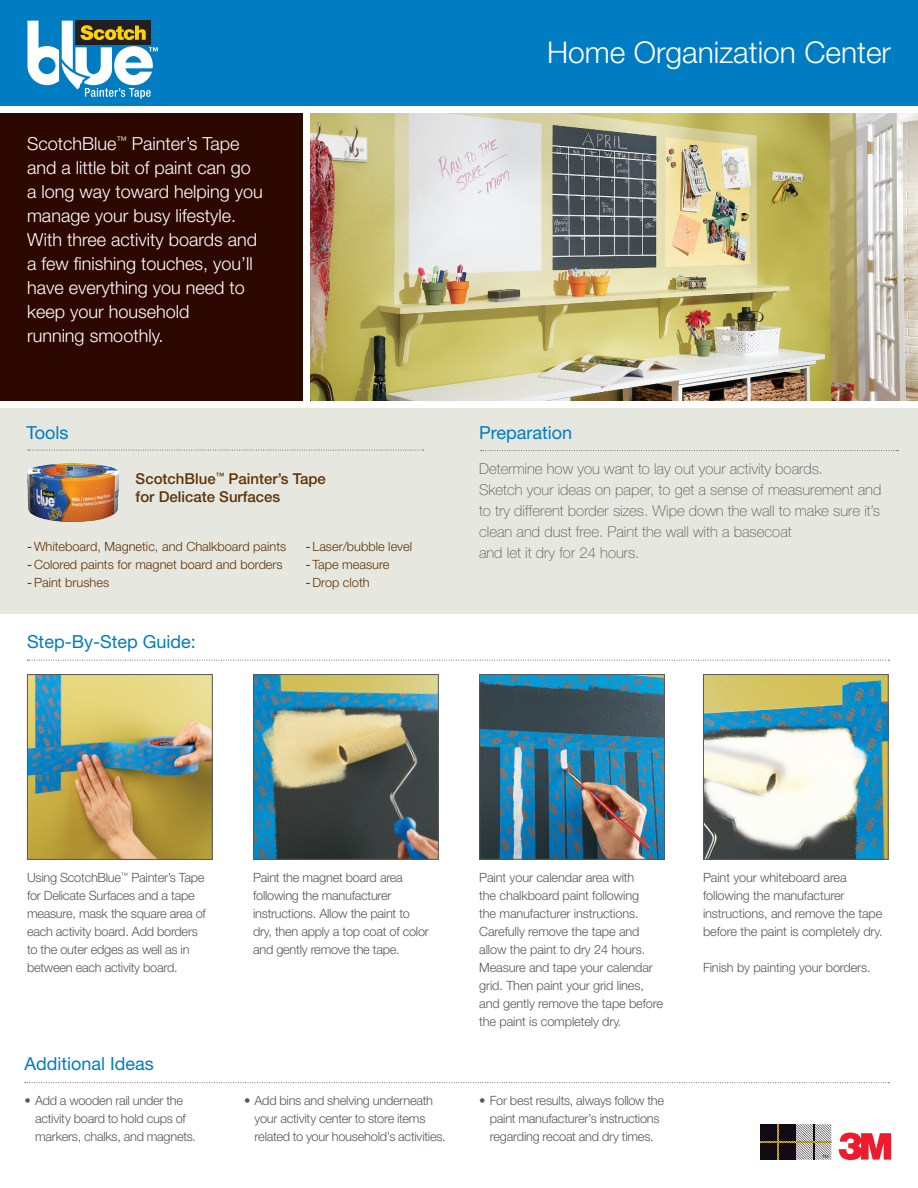
<style>
.page{position:relative;width:918px;height:1188px;background:#fff}
.page>*{position:absolute;margin:0;border:0;box-sizing:border-box;transform-origin:0 0}
.t1{font:300 30px "Helvetica Neue LT Std";color:#fff}
.t2{font:300 18px/24px "Helvetica Neue LT Std";color:#fff}
.t3{font:18px "Helvetica Neue LT Std";color:#007cc2}
.preparation_text_bul{font:100 15px/21px "Helvetica Neue LT Std";color:#57585a;text-align:justify}
.Tape_You_Need_Style{font:500 15px "Helvetica Neue LT Std";color:#5e3307}
.Step_copy{font:300 12.75px/18px "Helvetica Neue LT Std";letter-spacing:-.015em;color:#57585a}
.t4{font:300 12.75px "Helvetica Neue LT Std";color:#5e3307}
.t5{font:4.2px "Helvetica Neue";color:#231f20}
.s1{font-weight:400}
</style>
<div class="page">
<svg style="left:839px;top:1133px;width:52px;height:27px"></svg>
<hr style="left:796px;top:1141px;width:36px;height:2px;background:#fed105">
<svg style="left:760px;top:1124px;width:71px;height:36px;background:#6a625b"></svg>
<div style="left:0;top:399px;width:918px;height:215px;background:#e6e7df"></div>
<div style="left:0;top:107px;width:306px;height:293px;background:#2c0800"></div>
<img style="left:310px;top:113px;width:608px;height:288px">
<div style="left:0;top:0;width:918px;height:107px;background:#007cc2"></div>
<div style="left:0;top:107px;width:918px;height:6px;background:#fff"></div>
<div style="left:303px;top:109px;width:7px;height:295px;background:#fff"></div>
<svg style="left:27px;top:21px;width:131px;height:78px"></svg>
<img style="left:255px;top:676px;width:182px;height:182px">
<div style="left:253px;top:674px;width:186px;height:186px;border:1px solid #57585a"></div>
<img style="left:29px;top:676px;width:182px;height:182px">
<div style="left:27px;top:674px;width:186px;height:186px;border:1px solid #57585a"></div>
<img style="left:481px;top:676px;width:182px;height:182px">
<div style="left:479px;top:674px;width:186px;height:186px;border:1px solid #57585a"></div>
<img style="left:705px;top:676px;width:182px;height:182px">
<div style="left:703px;top:674px;width:186px;height:186px;border:1px solid #57585a"></div>
<div style="left:0;top:401px;width:918px;height:6px;background:#fff"></div>
<svg style="left:27px;top:660px;width:862px;height:1px"></svg>
<svg style="left:25px;top:1082px;width:864px;height:1px"></svg>
<svg style="left:28px;top:450px;width:396px;height:1px"></svg>
<svg style="left:481px;top:450px;width:417px;height:1px"></svg>
<img style="left:27px;top:464px;width:91px;height:57px">
<p class="t2" style="left:27px;top:131px;width:237px">ScotchBlue<sup>™</sup> Painter’s Tape and a little bit of paint can go a long way toward helping you manage your busy lifestyle.<br>With three activity boards and a few finishing touches, you’ll have everything you need to keep your household</p>
<p class="t2" style="left:27px;top:323px;width:138px">running smoothly.</p>
<p class="t3" style="left:27px;top:422px;width:43px">Tools</p>
<p class="Tape_You_Need_Style" style="left:136px;top:470px;width:192px">ScotchBlue<sup>™</sup> Painter’s Tape</p>
<p class="Tape_You_Need_Style" style="left:136px;top:488px;width:146px">for Delicate Surfaces</p>
<p class="t4" style="left:27px;top:539px;width:260px"><span class="s1">-</span>Whiteboard, Magnetic, and Chalkboard paints</p>
<p class="t4" style="left:27px;top:557px;width:257px"><span class="s1">-</span>Colored paints for magnet board and borders</p>
<p class="t4" style="left:27px;top:575px;width:83px"><span class="s1">-</span>Paint brushes</p>
<p class="t3" style="left:27px;top:631px;width:170px">Step-By-Step Guide:</p>
<p class="t4" style="left:306px;top:539px;width:108px"><span class="s1">-</span> Laser/bubble level</p>
<p class="t4" style="left:306px;top:557px;width:85px"><span class="s1">-</span> Tape measure</p>
<p class="t4" style="left:306px;top:575px;width:65px"><span class="s1">-</span>Drop cloth</p>
<p class="t1" style="left:547px;top:34px;width:346px">Home Organization Center</p>
<p class="t3" style="left:479px;top:422px;width:95px">Preparation</p>
<p class="preparation_text_bul" style="left:479px;top:458px;width:346px">Determine how you want to lay out your activity boards.</p>
<p class="preparation_text_bul" style="left:479px;top:479px;width:404px">Sketch your ideas on paper, to get a sense of measurement and to try different border sizes. Wipe down the wall to make sure it’s clean and dust free. Paint the wall with a basecoat</p>
<p class="preparation_text_bul" style="left:479px;top:542px;width:162px">and let it dry for 24 hours.</p>
<p class="Step_copy" style="left:27px;top:869px;width:180px">Using ScotchBlue<sup>™</sup> Painter’s Tape for Delicate Surfaces and a tape measure, mask the square area of each activity board. Add borders to the outer edges as well as in between each activity board.</p>
<p class="Step_copy" style="left:253px;top:869px;width:177px">Paint the magnet board area following the manufacturer instructions. Allow the paint to dry, then apply a top coat of color and gently remove the tape.</p>
<p class="Step_copy" style="left:479px;top:869px;width:185px">Paint your calendar area with<br>the chalkboard paint following<br>the manufacturer instructions.<br>Carefully remove the tape and allow the paint to dry 24 hours.<br>Measure and tape your calendar grid. Then paint your grid lines, and gently remove the tape before the paint is completely dry.</p>
<p class="Step_copy" style="left:703px;top:869px;width:181px">Paint your whiteboard area following the manufacturer instructions, and remove the tape before the paint is completely dry.</p>
<p class="Step_copy" style="left:703px;top:959px;width:169px">Finish by painting your borders.</p>
<p class="t3" style="left:25px;top:1053px;width:131px">Additional Ideas</p>
<p class="Step_copy" style="left:35px;top:1092px;width:163px;text-indent:-10px">• Add a wooden rail under the activity board to hold cups of markers, chalks, and magnets.</p>
<p class="Step_copy" style="left:255px;top:1092px;width:193px;text-indent:-10px">• Add bins and shelving underneath your activity center to store items related to your household’s activities.</p>
<p class="Step_copy" style="left:479px;top:1092px;width:186px;text-align:center">• For best results, always follow the paint manufacturer’s instructions regarding recoat and dry times.</p>
<p class="t5" style="left:822px;top:1154px;width:8px">TM</p>
</div>
